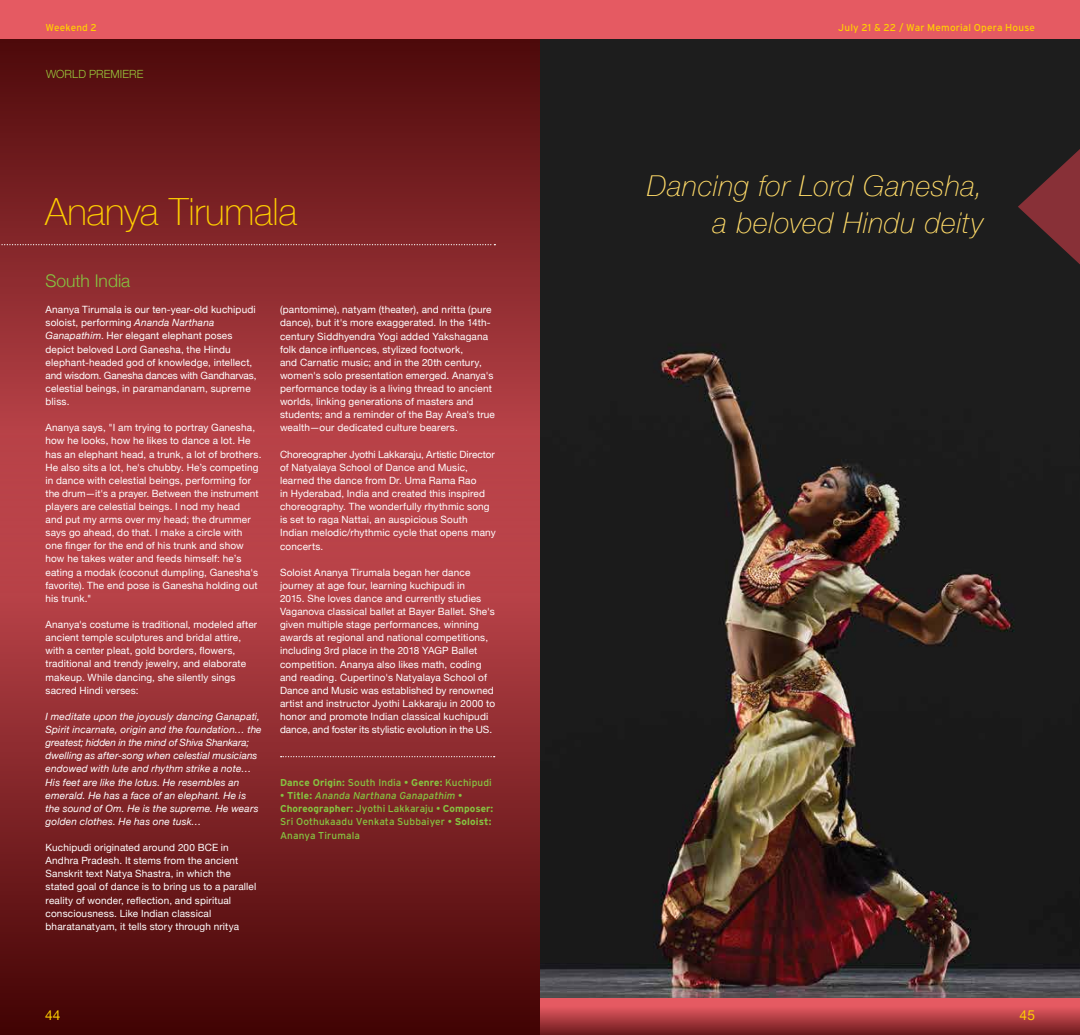
<style>
.page{position:relative;width:1080px;height:1035px;background:#fff}
.page>*{position:absolute;margin:0;border:0;box-sizing:border-box;transform-origin:0 0}
.t1{font:100 37.5px "Helvetica Neue";letter-spacing:-.005em;color:#ffcf01}
.t2{font:italic 100 28.75px/36.2px "Helvetica Neue";letter-spacing:.02em;color:#ffdb69;text-align:right}
.t3{font:300 17.5px "Helvetica Neue";color:#85c441}
.t4{font:13.75px "Helvetica Neue";color:#ffcf01}
.t5{font:300 11.25px "Helvetica Neue";letter-spacing:.005em;color:#9aca3c}
.t6{font:10px/13.1px "Helvetica Neue";letter-spacing:.015em;color:#fff}
.t7{font:italic 10px/13.1px "Helvetica Neue";letter-spacing:.015em;color:#fff}
.t8{font:10px/13.1px "Interstate";letter-spacing:.015em;color:#85c441}
.t9{font:10px "Interstate";letter-spacing:.015em;color:#ffcf01}
.s1{font-style:italic}
.s2{font-weight:700}
</style>
<div class="page">
<img style="left:540px;top:39px;width:540px;height:960px">
<svg style="left:0;top:39px;width:540px;height:396px;background:#822528"></svg>
<svg style="left:0;top:435px;width:540px;height:600px;background:#8c2a2e"></svg>
<div style="left:0;top:0;width:1080px;height:39px;background:#e55a62"></div>
<div style="left:540px;top:999px;width:540px;height:36px;background:#e55a62"></div>
<svg style="left:540px;top:1009px;width:540px;height:26px;background:#a1353a"></svg>
<svg style="left:281px;top:756px;width:214px;height:1px"></svg>
<svg style="left:0;top:244px;width:495px;height:1px"></svg>
<hr style="left:1079px;top:144px;width:1px;height:125px;background:#883037">
<svg style="left:1018px;top:149px;width:62px;height:115px;background:#52262a"></svg>
<p class="t9" style="left:45px;top:21px;width:53px">Weekend 2</p>
<p class="t9" style="left:838px;top:21px;width:198px">July 21 &amp; 22 / War Memorial Opera House</p>
<p class="t5" style="left:46px;top:65px;width:99px">WORLD PREMIERE</p>
<h1 class="t1" style="left:45px;top:183px;width:254px">Ananya Tirumala</h1>
<h3 class="t3" style="left:46px;top:267px;width:86px">South India</h3>
<p class="t6" style="left:46px;top:304px;width:213px">Ananya Tirumala is our ten-year-old kuchipudi soloist, performing <span class="s1">Ananda Narthana Ganapathim</span>. Her elegant elephant poses depict beloved Lord Ganesha, the Hindu elephant-headed god of knowledge, intellect, and wisdom. Ganesha dances with Gandharvas, celestial beings, in paramandanam, supreme bliss.</p>
<p class="t6" style="left:46px;top:422px;width:217px">Ananya says, "I am trying to portray Ganesha, how he looks, how he likes to dance a lot. He has an elephant head, a trunk, a lot of brothers.<br>He also sits a lot, he's chubby. He’s competing in dance with celestial beings, performing for the drum—it's a prayer. Between the instrument players are celestial beings. I nod my head<br>and put my arms over my head; the drummer says go ahead, do that. I make a circle with one finger for the end of his trunk and show how he takes water and feeds himself: he’s eating a modak (coconut dumpling, Ganesha's favorite). The end pose is Ganesha holding out his trunk."</p>
<p class="t6" style="left:46px;top:619px;width:213px">Ananya's costume is traditional, modeled after ancient temple sculptures and bridal attire, with a center pleat, gold borders, flowers, traditional and trendy jewelry, and elaborate makeup. While dancing, she silently sings sacred Hindi verses:</p>
<p class="t7" style="left:46px;top:710px;width:217px">I meditate upon the joyously dancing Ganapati, Spirit incarnate, origin and the foundation… the greatest; hidden in the mind of Shiva Shankara; dwelling as after-song when celestial musicians endowed with lute and rhythm strike a note… His feet are like the lotus. He resembles an emerald. He has a face of an elephant. He is the sound of Om. He is the supreme. He wears golden clothes. He has one tusk…</p>
<p class="t6" style="left:46px;top:842px;width:212px">Kuchipudi originated around 200 BCE in Andhra Pradesh. It stems from the ancient Sanskrit text Natya Shastra, in which the stated goal of dance is to bring us to a parallel reality of wonder, reflection, and spiritual consciousness. Like Indian classical bharatanatyam, it tells story through nritya</p>
<p class="t6" style="left:280px;top:304px;width:216px">(pantomime), natyam (theater), and nritta (pure dance), but it's more exaggerated. In the 14th&shy;century Siddhyendra Yogi added Yakshagana folk dance influences, stylized footwork,<br>and Carnatic music; and in the 20th century, women's solo presentation emerged. Ananya's performance today is a living thread to ancient worlds, linking generations of masters and students; and a reminder of the Bay Area's true wealth—our dedicated culture bearers.</p>
<p class="t6" style="left:280px;top:448px;width:217px">Choreographer Jyothi Lakkaraju, Artistic Director of Natyalaya School of Dance and Music, learned the dance from Dr. Uma Rama Rao<br>in Hyderabad, India and created this inspired choreography. The wonderfully rhythmic song is set to raga Nattai, an auspicious South Indian melodic/rhythmic cycle that opens many concerts.</p>
<p class="t6" style="left:280px;top:566px;width:217px">Soloist Ananya Tirumala began her dance journey at age four, learning kuchipudi in<br>2015. She loves dance and currently studies Vaganova classical ballet at Bayer Ballet. She's given multiple stage performances, winning awards at regional and national competitions, including 3rd place in the 2018 YAGP Ballet competition. Ananya also likes math, coding and reading. Cupertino's Natyalaya School of Dance and Music was established by renowned artist and instructor Jyothi Lakkaraju in 2000 to honor and promote Indian classical kuchipudi dance, and foster its stylistic evolution in the US.</p>
<p class="t8" style="left:280px;top:776px;width:213px"><span class="s2">Dance Origin:</span> South India • <span class="s2">Genre:</span> Kuchipudi</p>
<p class="t8" style="left:280px;top:789px;width:215px">• <span class="s2">Title:</span> <span class="s1">Ananda Narthana Ganapathim</span> • <span class="s2">Choreographer:</span> Jyothi Lakkaraju • <span class="s2">Composer:<br></span>Sri Oothukaadu Venkata Subbaiyer • <span class="s2">Soloist:<br></span>Ananya Tirumala</p>
<h2 class="t2" style="left:647px;top:167px;width:338px">Dancing for Lord Ganesha, a beloved Hindu deity</h2>
<h3 class="t4" style="left:45px;top:1005px;width:17px">44</h3>
<h3 class="t4" style="left:1020px;top:1005px;width:16px">27</h3>
<h3 class="t4" style="left:1020px;top:1005px;width:17px">45</h3>
</div>
